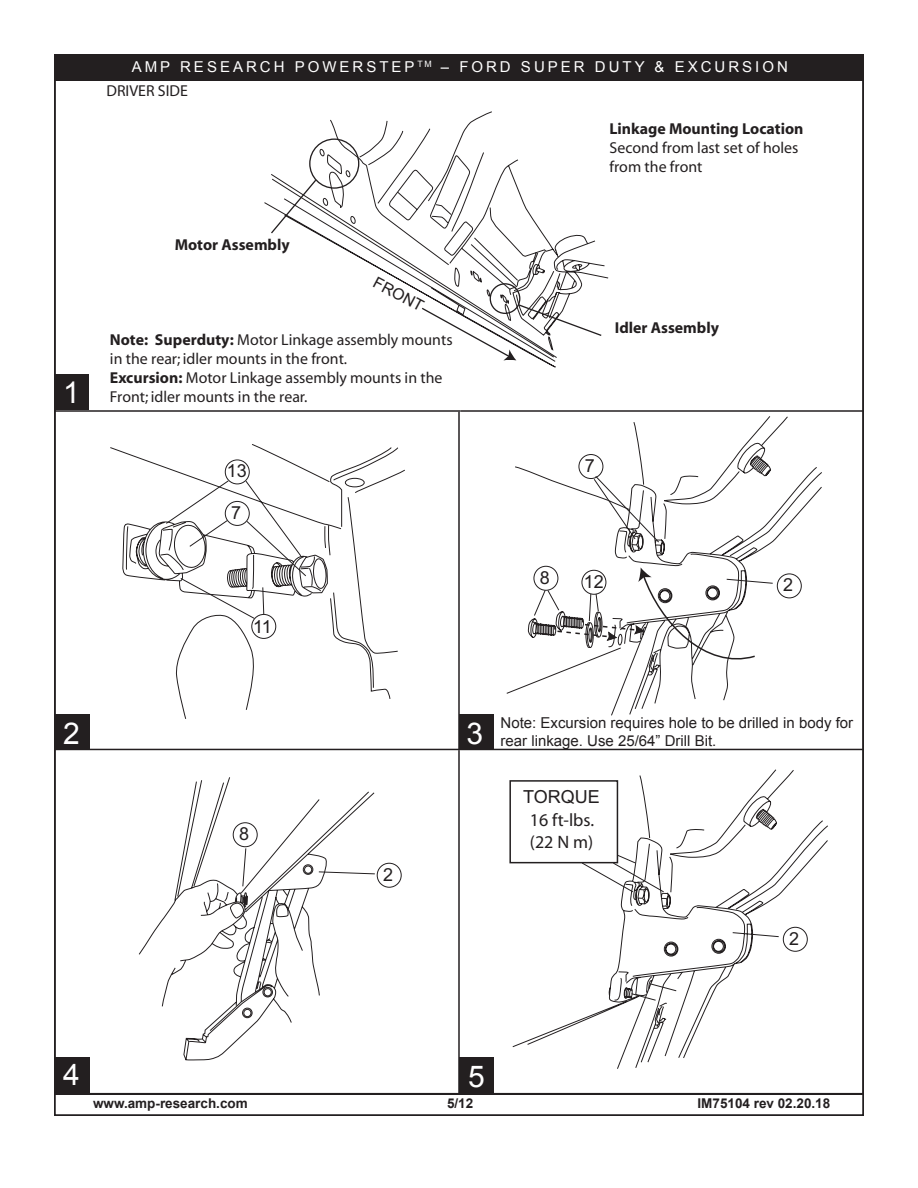
<style>
.page{position:relative;width:918px;height:1188px;background:#fff}
.page>*{position:absolute;margin:0;border:0;box-sizing:border-box;transform-origin:0 0}
.t1{font:30px "Arial";color:#fff}
.t2{font:18px "Arial";color:#231f20}
.t3{font:18px/21.6px "Myriad";color:#231f20}
.t4{font:15.9px/19px "Myriad";color:#231f20}
.t5{font:700 15.9px "Myriad";color:#231f20}
.t6{font:15.9px "Arial";color:#231f20}
.t7{font:15px/18px "Arial";color:#231f20}
.t8{font:15px "Arial";letter-spacing:.2em;color:#fff}
.t9{font:700 13.5px "Arial";color:#231f20}
.s1{font-weight:700}
</style>
<div class="page">
<div style="left:54px;top:55px;width:809px;height:26px;background:#231f20"></div>
<div style="left:55px;top:374px;width:34px;height:36px;background:#231f20"></div>
<div style="left:459px;top:714px;width:35px;height:36px;background:#231f20"></div>
<div style="left:56px;top:714px;width:34px;height:36px;background:#231f20"></div>
<div style="left:56px;top:1058px;width:34px;height:36px;background:#231f20"></div>
<div style="left:459px;top:1058px;width:35px;height:36px;background:#231f20"></div>
<div style="left:54px;top:1094px;width:810px;height:22px;border:2px solid #231f20"></div>
<hr style="left:54px;top:410px;width:406px;height:2px;background:#231f20">
<hr style="left:460px;top:410px;width:404px;height:2px;background:#231f20">
<hr style="left:54px;top:749px;width:406px;height:1px;background:#231f20">
<hr style="left:460px;top:749px;width:404px;height:1px;background:#231f20">
<hr style="left:458px;top:750px;width:2px;height:344px;background:#231f20">
<hr style="left:458px;top:412px;width:2px;height:338px;background:#231f20">
<svg style="left:270px;top:138px;width:333px;height:222px"></svg>
<svg style="left:110px;top:444px;width:295px;height:275px"></svg>
<svg style="left:507px;top:416px;width:315px;height:300px"></svg>
<svg style="left:532px;top:566px;width:242px;height:108px"></svg>
<div style="left:377px;top:863px;width:25px;height:25px;border:1px solid #231f20;border-radius:50%"></div>
<svg style="left:139px;top:777px;width:236px;height:283px"></svg>
<svg style="left:512px;top:770px;width:316px;height:299px"></svg>
<svg style="left:509px;top:779px;width:156px;height:114px"></svg>
<svg style="left:631px;top:983px;width:46px;height:18px"></svg>
<p class="t8" style="left:132px;top:57px;width:658px">AMP RESEARCH POWERSTEP <sup>TM</sup> – FORD SUPER DUTY &amp; EXCURSION</p>
<p class="t4" style="left:106px;top:82px;width:83px">DRIVER SIDE</p>
<h1 class="t1" style="left:63px;top:373px;width:18px">1</h1>
<p class="t5" style="left:175px;top:236px;width:117px">Motor Assembly</p>
<p class="t6" style="left:379px;top:272px;width:56px;rotate:28deg">FRONT</p>
<p class="t4" style="left:110px;top:331px;width:344px"><span class="s1">Note: Superduty:</span> Motor Linkage assembly mounts in the rear; idler mounts in the front.<br><span class="s1">Excursion:</span> Motor Linkage assembly mounts in the Front; idler mounts in the rear.</p>
<p class="t2" style="left:227px;top:459px;width:22px">13</p>
<p class="t2" style="left:231px;top:501px;width:12px">7</p>
<p class="t2" style="left:253px;top:615px;width:20px">11</p>
<p class="t5" style="left:610px;top:120px;width:196px">Linkage Mounting Location</p>
<p class="t4" style="left:610px;top:138px;width:191px">Second from last set of holes from the front</p>
<p class="t5" style="left:615px;top:319px;width:106px">Idler Assembly</p>
<p class="t2" style="left:585px;top:454px;width:12px">7</p>
<p class="t2" style="left:540px;top:565px;width:12px">8</p>
<p class="t2" style="left:584px;top:570px;width:22px">12</p>
<p class="t2" style="left:783px;top:573px;width:12px">2</p>
<h1 class="t1" style="left:63px;top:713px;width:18px">2</h1>
<h1 class="t1" style="left:466px;top:713px;width:18px">3</h1>
<p class="t2" style="left:239px;top:822px;width:12px">8</p>
<p class="t2" style="left:383px;top:862px;width:12px">2</p>
<p class="t7" style="left:501px;top:714px;width:354px">Note: Excursion requires hole to be drilled in body for rear linkage. Use 25/64” Drill Bit.</p>
<p class="t2" style="left:523px;top:785px;width:78px">TORQUE</p>
<p class="t3" style="left:530px;top:810px;width:66px">16 ft-lbs. (22 N m)</p>
<p class="t2" style="left:789px;top:926px;width:12px">2</p>
<h1 class="t1" style="left:63px;top:1055px;width:18px">4</h1>
<h1 class="t1" style="left:468px;top:1057px;width:18px">5</h1>
<p class="t9" style="left:93px;top:1094px;width:156px">www.amp-research.com</p>
<p class="t9" style="left:447px;top:1094px;width:28px">5/12</p>
<p class="t9" style="left:698px;top:1094px;width:134px">IM75104 rev 02.20.18</p>
</div>
